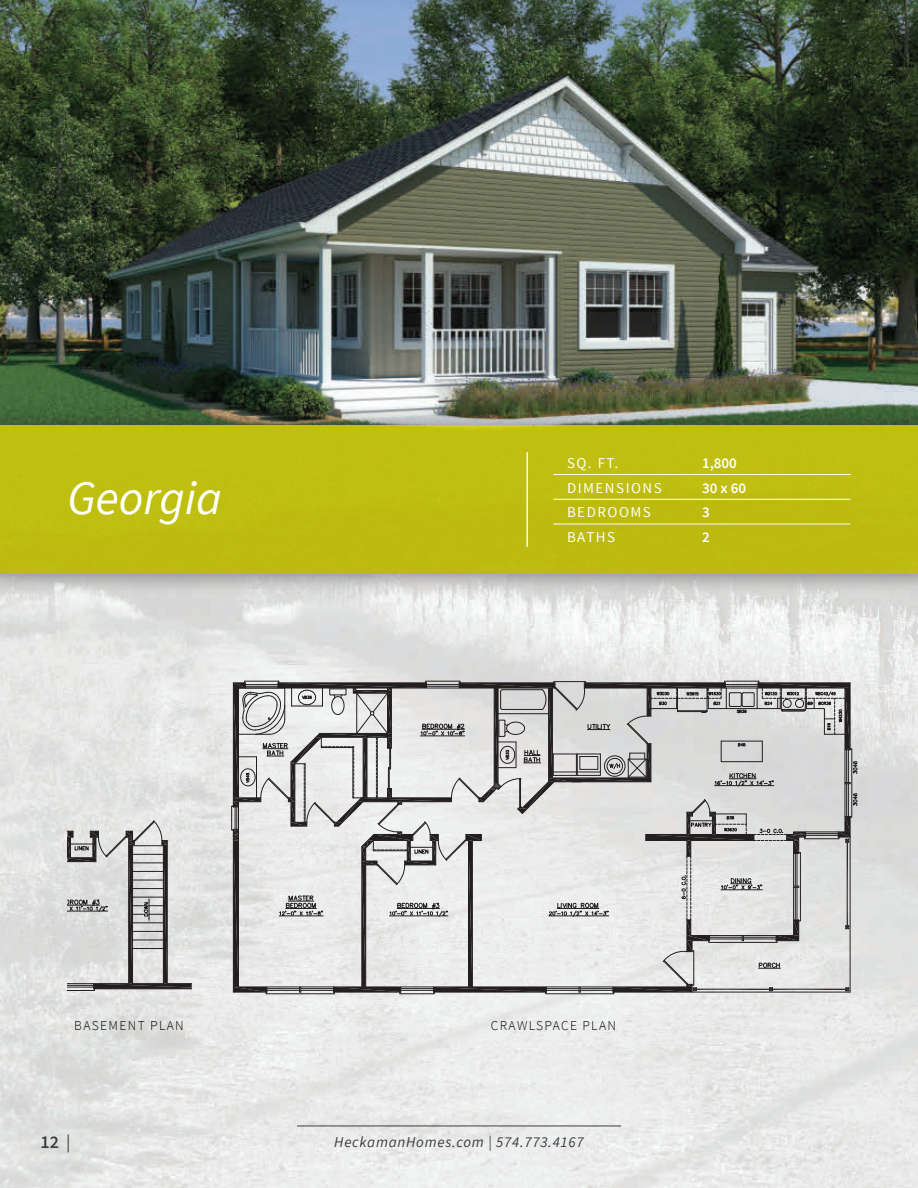
<style>
.page{position:relative;width:918px;height:1188px;background:#fff}
.page>*{position:absolute;margin:0;border:0;box-sizing:border-box;transform-origin:0 0}
.t1{font:italic 48px "Source Sans Pro";color:#fff}
.t2{font:600 18px "Source Sans Pro";color:#3e3e3f}
.t3{font:italic 15px "Source Sans Pro";letter-spacing:.05em;color:#3e3e3f}
.t4{font:15px "Source Sans Pro";letter-spacing:.1em;color:#fff}
.t5{font:600 15px "Source Sans Pro";color:#fff}
.t6{font:300 13.5px "Source Sans Pro";letter-spacing:.105em;color:#040503}
.s1{font-weight:400}
</style>
<div class="page">
<img style="left:0;top:599px;width:918px;height:589px">
<img style="left:0;top:0;width:918px;height:400px">
<svg style="left:68px;top:815px;width:124px;height:192px"></svg>
<svg style="left:231px;top:681px;width:626px;height:313px"></svg>
<div style="left:0;top:400px;width:918px;height:199px;background:#231f20;opacity:.4"></div>
<div style="left:0;top:425px;width:918px;height:149px;background:#bebe11"></div>
<hr style="left:527px;top:452px;width:1px;height:95px;background:#fff">
<hr style="left:554px;top:474px;width:135px;height:1px;background:#fff">
<hr style="left:689px;top:474px;width:162px;height:1px;background:#fff">
<hr style="left:554px;top:499px;width:135px;height:1px;background:#fff">
<hr style="left:689px;top:499px;width:162px;height:1px;background:#fff">
<hr style="left:554px;top:524px;width:135px;height:1px;background:#fff">
<hr style="left:689px;top:524px;width:162px;height:1px;background:#fff">
<hr style="left:297px;top:1126px;width:324px;height:1px;background:#3e3e3f">
<h1 class="t1" style="left:68px;top:469px;width:156px">Georgia</h1>
<p class="t4" style="left:567px;top:453px;width:53px">SQ. FT.</p>
<p class="t5" style="left:702px;top:453px;width:36px">1,800</p>
<p class="t4" style="left:567px;top:478px;width:95px">DI MENSIONS</p>
<p class="t5" style="left:702px;top:478px;width:46px">30 x 60</p>
<p class="t4" style="left:567px;top:503px;width:84px">BEDROOMS</p>
<p class="t5" style="left:702px;top:503px;width:9px">3</p>
<p class="t4" style="left:567px;top:528px;width:39px">BATHS</p>
<p class="t5" style="left:702px;top:528px;width:9px">2</p>
<p class="t6" style="left:74px;top:1017px;width:10px">BASEMENT</p>
<p class="t6" style="left:150px;top:1017px;width:26px">PLAN</p>
<p class="t6" style="left:491px;top:1017px;width:9px">CRA</p>
<p class="t6" style="left:517px;top:1017px;width:29px">WLSPACE</p>
<p class="t6" style="left:582px;top:1017px;width:26px">PLAN</p>
<p class="t2" style="left:41px;top:1130px;width:32px">12 <span class="s1">|</span></p>
<p class="t3" style="left:334px;top:1132px;width:251px">HeckamanHomes.com | 574.773.4167</p>
</div>
